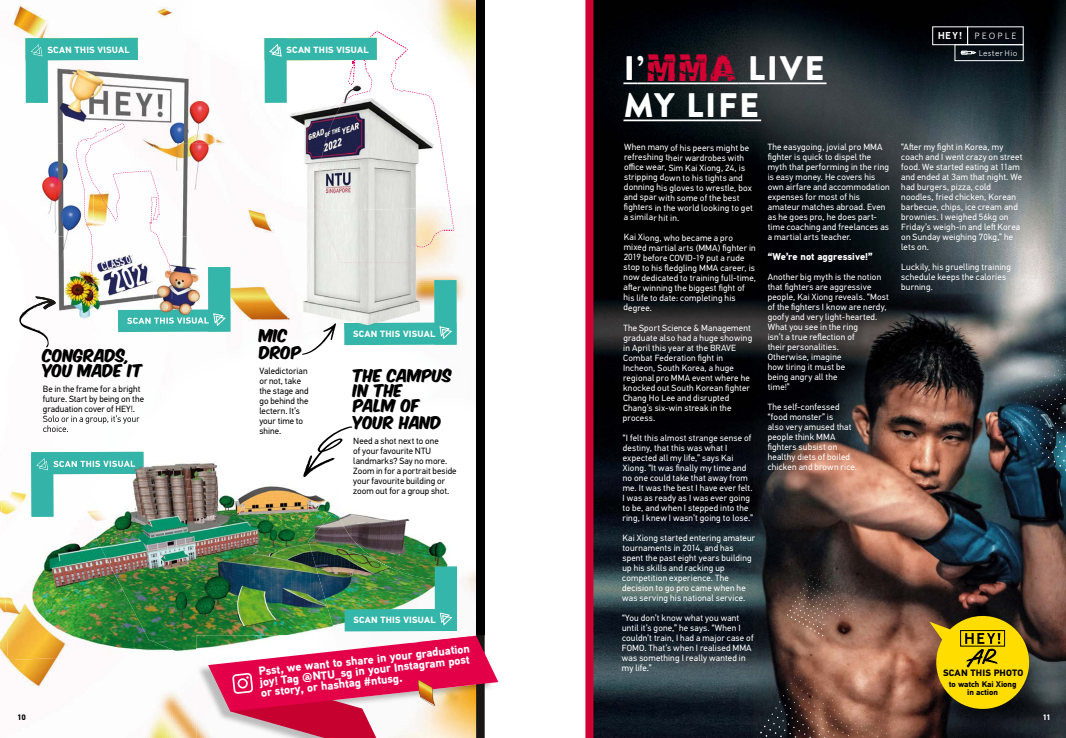
<style>
.page{position:relative;width:1066px;height:738px;background:#fff}
.page>*{position:absolute;margin:0;border:0;box-sizing:border-box;transform-origin:0 0}
.t1{font:900 34px/37px "Brandon Grotesque";letter-spacing:.05em;color:#fff}
.t2{font:15px/15px "Komika Axis";color:#000}
.t3{font:700 11.7px/10.9px "PF Din Text Universal";color:#fff}
.t4{font:700 10px "PF Din Text Universal";color:#fff}
.t5{font:700 9.3px "PF Din Text Universal";letter-spacing:.015em;color:#000}
.t6{font:700 9.1px "PF Din Text Universal";letter-spacing:.02em;color:#fff}
.t7{font:9px/10px "PF Din Text Universal";letter-spacing:.02em;color:#fff}
.t8{font:9px/10px "PF Din Text Universal";letter-spacing:.005em;color:#000}
.t9{font:300 9px "Apercu";letter-spacing:.225em;color:#fff}
.t10{font:700 8.2px/8.2px "PF Din Text Universal";letter-spacing:-.01em;color:#000;text-align:center}
.t11{font:300 8px "Apercu";letter-spacing:.04em;color:#fff}
.t12{font:700 8px "PF Din Text Universal";color:#000}
.t13{font:700 8px "PF Din Text Universal";color:#fff}
.s1{font-family:"CF Glitch City";font-weight:400;color:#d30033}
.s2{font-weight:700;font-size:10px}
</style>
<div class="page">
<img style="left:12px;top:0;width:464px;height:348px">
<img style="left:174px;top:0;width:269px;height:69px">
<img style="left:454px;top:42px;width:22px;height:166px">
<img style="left:235px;top:69px;width:30px;height:35px">
<img style="left:259px;top:144px;width:6px;height:39px">
<img style="left:484px;top:73px;width:1px;height:134px">
<img style="left:174px;top:329px;width:286px;height:19px">
<img style="left:484px;top:402px;width:1px;height:172px">
<div style="left:476px;top:0;width:8px;height:737px;background:#000"></div>
<img style="left:196px;top:666px;width:12px;height:71px">
<img style="left:2px;top:542px;width:117px;height:117px">
<img style="left:346px;top:570px;width:124px;height:38px">
<img style="left:0;top:423px;width:89px;height:94px">
<img style="left:109px;top:417px;width:237px;height:235px">
<img style="left:76px;top:474px;width:34px;height:91px">
<img style="left:337px;top:400px;width:131px;height:179px">
<img style="left:334px;top:401px;width:98px;height:108px">
<img style="left:31px;top:474px;width:23px;height:42px">
<svg style="left:31px;top:451px;width:113px;height:23px"></svg>
<img style="left:43px;top:415px;width:89px;height:8px">
<svg style="left:132px;top:417px;width:7px;height:6px"></svg>
<img style="left:43px;top:425px;width:25px;height:6px">
<img style="left:196px;top:634px;width:12px;height:17px">
<div style="left:26px;top:38px;width:22px;height:65px;background:#35b6aa"></div>
<div style="left:435px;top:566px;width:22px;height:64px;background:#35b6aa"></div>
<svg style="left:303px;top:425px;width:49px;height:52px"></svg>
<svg style="left:264px;top:38px;width:1px;height:65px"></svg>
<div style="left:434px;top:280px;width:23px;height:64px;background:#35b6aa"></div>
<svg style="left:344px;top:326px;width:112px;height:19px"></svg>
<div style="left:208px;top:267px;width:22px;height:64px;background:#35b6aa"></div>
<img style="left:287px;top:263px;width:152px;height:66px">
<img style="left:321px;top:316px;width:61px;height:13px">
<svg style="left:265px;top:31px;width:189px;height:232px"></svg>
<img style="left:344px;top:322px;width:90px;height:7px">
<img style="left:434px;top:280px;width:5px;height:49px">
<svg style="left:302px;top:323px;width:34px;height:32px"></svg>
<img style="left:208px;top:608px;width:290px;height:129px">
<img style="left:418px;top:679px;width:18px;height:27px">
<img style="left:34px;top:50px;width:119px;height:259px">
<img style="left:94px;top:143px;width:119px;height:186px">
<img style="left:199px;top:50px;width:14px;height:7px">
<svg style="left:76px;top:123px;width:97px;height:175px"></svg>
<img style="left:83px;top:124px;width:41px;height:17px">
<img style="left:34px;top:60px;width:14px;height:43px">
<svg style="left:26px;top:38px;width:113px;height:22px"></svg>
<img style="left:208px;top:267px;width:5px;height:42px">
<svg style="left:118px;top:309px;width:112px;height:23px"></svg>
<svg style="left:19px;top:296px;width:37px;height:51px"></svg>
<img style="left:593px;top:0;width:473px;height:737px">
<img style="left:984px;top:323px;width:82px;height:147px">
<svg style="left:756px;top:652px;width:146px;height:86px"></svg>
<svg style="left:787px;top:552px;width:73px;height:83px"></svg>
<div style="left:585px;top:0;width:8px;height:737px;background:#d30033"></div>
<svg style="left:929px;top:613px;width:104px;height:99px"></svg>
<svg style="left:623px;top:82px;width:24px;height:2px"></svg>
<hr style="left:647px;top:82px;width:91px;height:2px;background:#fff">
<svg style="left:738px;top:82px;width:10px;height:2px"></svg>
<hr style="left:748px;top:82px;width:78px;height:2px;background:#fff">
<hr style="left:623px;top:119px;width:138px;height:2px;background:#fff">
<div style="left:932px;top:26px;width:36px;height:19px;border:1px solid #fff"></div>
<div style="left:954px;top:44px;width:69px;height:17px;border:1px solid #fff"></div>
<svg style="left:961px;top:51px;width:15px;height:3px"></svg>
<p class="t6" style="left:48px;top:44px;width:84px">SCAN THIS VISUAL</p>
<h2 class="t2" style="left:43px;top:349px;width:101px">CONGRADS,<br>YOU MADE IT</h2>
<p class="t8" style="left:43px;top:384px;width:103px">Be in the frame for a bright future. Start by being on the graduation cover of HEY!.</p>
<p class="t12" style="left:17px;top:711px;width:10px">10</p>
<p class="t6" style="left:287px;top:44px;width:84px">SCAN THIS VISUAL</p>
<h2 class="t2" style="left:259px;top:328px;width:44px;line-height:17px">MIC<br>DROP</h2>
<p class="t8" style="left:259px;top:366px;width:51px">Valedictorian or not, take the stage and go behind the lectern. It’s your time to shine.</p>
<p class="t6" style="left:353px;top:327px;width:84px">SCAN THIS VISUAL</p>
<h2 class="t2" style="left:353px;top:369px;width:100px">THE CAMPUS<br>IN THE<br>PALM OF</h2>
<h2 class="t2" style="left:353px;top:416px;width:90px">YOUR HAND</h2>
<p class="t8" style="left:353px;top:436px;width:105px">Need a shot next to one<br>of your favourite NTU landmarks? Say no more.<br>Zoom in for a portrait beside your favourite building or zoom out for a group shot.</p>
<p class="t6" style="left:354px;top:613px;width:84px">SCAN THIS VISUAL</p>
<p class="t3" style="left:258px;top:665px;width:214px;rotate:-6deg">Psst, we want to share in your graduation joy! Tag @NTU_sg in your Instagram post or story, or hashtag #ntusg.</p>
<h1 class="t1" style="left:624px;top:50px;width:202px">I’<span class="s1">MMA</span> LIVE<br>MY LIFE</h1>
<p class="t7" style="left:624px;top:143px;width:131px">When many of his peers might be refreshing their wardrobes with office wear, Sim Kai Xiong, 24, is stripping down to his tights and donning his gloves to wrestle, box and spar with some of the best fighters in the world looking to get a similar hit in.</p>
<p class="t7" style="left:623px;top:233px;width:134px">Kai Xiong, who became a pro mixed martial arts (MMA) fighter in<br>2019 before COVID-19 put a rude stop to his fledgling MMA career, is now dedicated to training full-time, after winning the biggest fight of his life to date: completing his degree.</p>
<p class="t7" style="left:623px;top:323px;width:131px">The Sport Science &amp; Management graduate also had a huge showing in April this year at the BRAVE<br>Combat Federation fight in<br>Incheon, South Korea, a huge regional pro MMA event where he knocked out South Korean fighter<br>Chang Ho Lee and disrupted<br>Chang’s six-win streak in the process.</p>
<p class="t7" style="left:622px;top:433px;width:132px">“I felt this almost strange sense of destiny, that this was what I expected all my life,” says Kai<br>Xiong. “It was finally my time and no one could take that away from me. It was the best I have ever felt.<br>I was as ready as I was ever going to be, and when I stepped into the ring, I knew I wasn’t going to lose.”</p>
<p class="t7" style="left:622px;top:533px;width:135px">Kai Xiong started entering amateur tournaments in 2014, and has spent the past eight years building up his skills and racking up competition experience. The decision to go pro came when he was serving his national service.</p>
<p class="t7" style="left:622px;top:613px;width:133px">“You don’t know what you want until it’s gone,” he says. “When I couldn’t train, I had a major case of<br>FOMO. That’s when I realised MMA was something I really wanted in my life.”</p>
<p class="t7" style="left:768px;top:142px;width:124px">The easygoing, jovial pro MMA fighter is quick to dispel the myth that performing in the ring is easy money. He covers his own airfare and accommodation expenses for most of his amateur matches abroad. Even as he goes pro, he does part&shy;time coaching and freelances as a martial arts teacher.</p>
<p class="t4" style="left:768px;top:249px;width:106px">“We’re not aggressive!”</p>
<p class="t7" style="left:768px;top:272px;width:123px">Another big myth is the notion that fighters are aggressive people, Kai Xiong reveals. “Most of the fighters I know are nerdy, goofy and very light-hearted.<br>What you see in the ring<br>isn’t a true reflection of<br>their personalities.<br>Otherwise, imagine<br>how tiring it must be<br>being angry all the<br>time!”</p>
<p class="t7" style="left:768px;top:402px;width:91px">The self-confessed “food monster” is<br>also very amused that people think MMA fighters subsist on healthy diets of boiled chicken and brown rice.</p>
<p class="t9" style="left:938px;top:30px;width:80px"><span class="s2">HEY!</span> PEOPLE</p>
<p class="t11" style="left:979px;top:48px;width:40px">Lester Hio</p>
<p class="t7" style="left:901px;top:142px;width:123px">“After my fight in Korea, my coach and I went crazy on street food. We started eating at 11am and ended at 3am that night. We had burgers, pizza, cold noodles, fried chicken, Korean barbecue, chips, ice cream and brownies. I weighed 56kg on<br>Friday’s weigh-in and left Korea on Sunday weighing 70kg,” he lets on.</p>
<p class="t7" style="left:901px;top:262px;width:111px">Luckily, his gruelling training schedule keeps the calories burning.</p>
<p class="t5" style="left:943px;top:666px;width:82px">SCAN THIS PHOTO</p>
<p class="t10" style="left:949px;top:679px;width:69px">to watch Kai Xiong in action</p>
<p class="t13" style="left:1042px;top:711px;width:10px">11</p>
</div>
